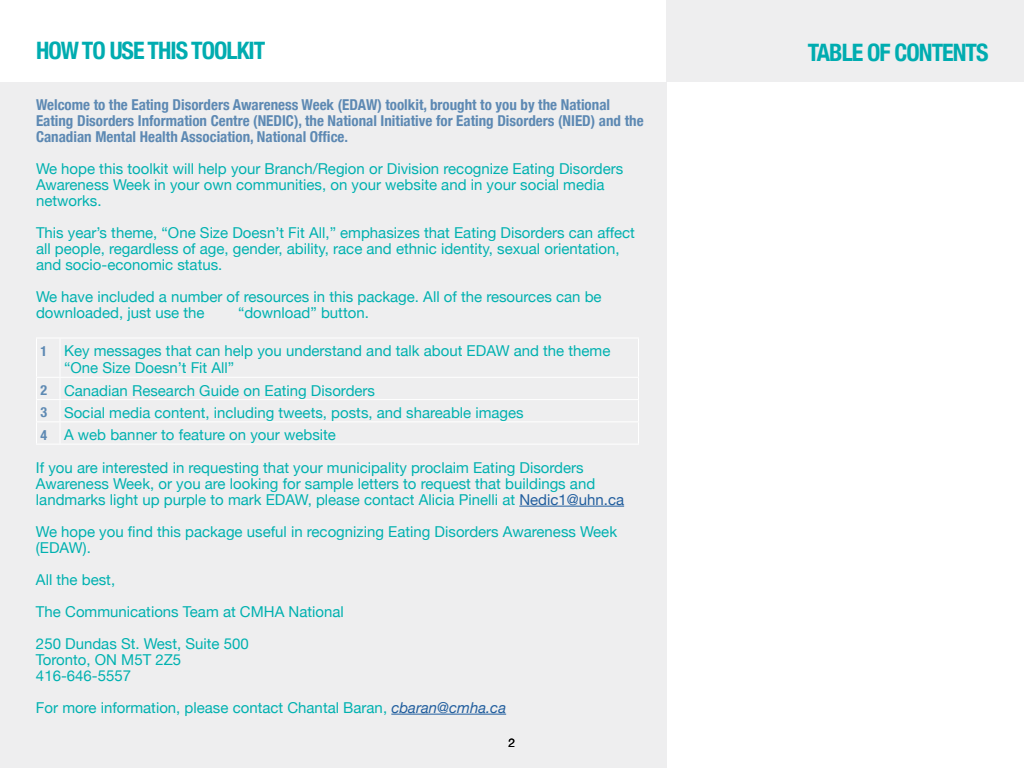
<style>
.page{position:relative;width:1024px;height:768px;background:#fff}
.page>*{position:absolute;margin:0;border:0;box-sizing:border-box;transform-origin:0 0}
.t1{font:700 24px "Helvetica Neue";letter-spacing:-.04em;color:#00acb0}
.t2{font:15px/16px "Helvetica Neue";color:#00b1b0}
.t3{font:700 15px/16px "Helvetica Neue";color:#5d89b3}
.t4{font:12px "Helvetica Neue";color:#000}
.s1{font-weight:700;font-size:14px;color:#5d89b3}
.s2{color:#215e9e}
.s3{font-style:italic;color:#215e9e}
</style>
<div class="page">
<div style="left:0;top:82px;width:667px;height:686px;background:#eeeeef"></div>
<div style="left:667px;top:0;width:357px;height:82px;background:#eeeeef"></div>
<hr style="left:519px;top:506px;width:105px;height:1px;background:#215e9e">
<hr style="left:391px;top:714px;width:115px;height:1px;background:#215e9e">
<hr style="left:36px;top:339px;width:1px;height:38px;background:#fff">
<hr style="left:60px;top:338px;width:579px;height:1px;background:#fff">
<hr style="left:60px;top:339px;width:1px;height:38px;background:#fff">
<hr style="left:638px;top:339px;width:1px;height:38px;background:#fff">
<hr style="left:60px;top:377px;width:579px;height:1px;background:#fff">
<hr style="left:60px;top:399px;width:579px;height:1px;background:#fff">
<hr style="left:60px;top:421px;width:579px;height:1px;background:#fff">
<svg style="left:638px;top:378px;width:1px;height:66px"></svg>
<svg style="left:36px;top:377px;width:24px;height:67px"></svg>
<hr style="left:60px;top:444px;width:579px;height:1px;background:#fff">
<h1 class="t1" style="left:36px;top:36px;width:231px">HOW TO USE THIS TOOLKIT</h1>
<h1 class="t1" style="left:808px;top:38px;width:182px">TABLE OF CONTENTS</h1>
<p class="t3" style="left:36px;top:96px;width:609px">Welcome to the Eating Disorders Awareness Week (EDAW) toolkit, brought to you by the National<br>Eating Disorders Information Centre (NEDIC), the National Initiative for Eating Disorders (NIED) and the<br>Canadian Mental Health Association, National Office.</p>
<p class="t2" style="left:36px;top:160px;width:589px">We hope this toolkit will help your Branch/Region or Division recognize Eating Disorders<br>Awareness Week in your own communities, on your website and in your social media networks.</p>
<p class="t2" style="left:36px;top:224px;width:600px">This year’s theme, “One Size Doesn’t Fit All,” emphasizes that Eating Disorders can affect all people, regardless of age, gender, ability, race and ethnic identity, sexual orientation, and socio-economic status.</p>
<p class="t2" style="left:36px;top:288px;width:567px">We have included a number of resources in this package. All of the resources can be downloaded, just use the</p>
<p class="t2" style="left:238px;top:304px;width:132px">“download” button.</p>
<p class="t2" style="left:64px;top:342px;width:548px;line-height:17px;text-indent:-24px"><span class="s1">1</span> Key messages that can help you understand and talk about EDAW and the theme “One Size Doesn’t Fit All”</p>
<p class="t2" style="left:40px;top:379px;width:485px;line-height:22.3px"><span class="s1">2</span> Canadian Research Guide on Eating Disorders<br><span class="s1">3</span> Social media content, including tweets, posts, and shareable images<br><span class="s1">4</span> A web banner to feature on your website</p>
<p class="t2" style="left:36px;top:459px;width:590px">If you are interested in requesting that your municipality proclaim Eating Disorders<br>Awareness Week, or you are looking for sample letters to request that buildings and landmarks light up purple to mark EDAW, please contact Alicia Pinelli at <span class="s2">Nedic1@uhn.ca</span></p>
<p class="t2" style="left:36px;top:523px;width:583px">We hope you find this package useful in recognizing Eating Disorders Awareness Week (EDAW).</p>
<p class="t2" style="left:36px;top:563px;width:309px;line-height:32px">All the best,<br>The Communications Team at CMHA National<br>250 Dundas St. West, Suite 500</p>
<p class="t2" style="left:36px;top:651px;width:147px">Toronto, ON M5T 2Z5<br>416-646-5557</p>
<p class="t2" style="left:36px;top:699px;width:472px">For more information, please contact Chantal Baran, <span class="s3">cbaran@cmha.ca</span></p>
<p class="t4" style="left:508px;top:735px;width:8px">2</p>
</div>
